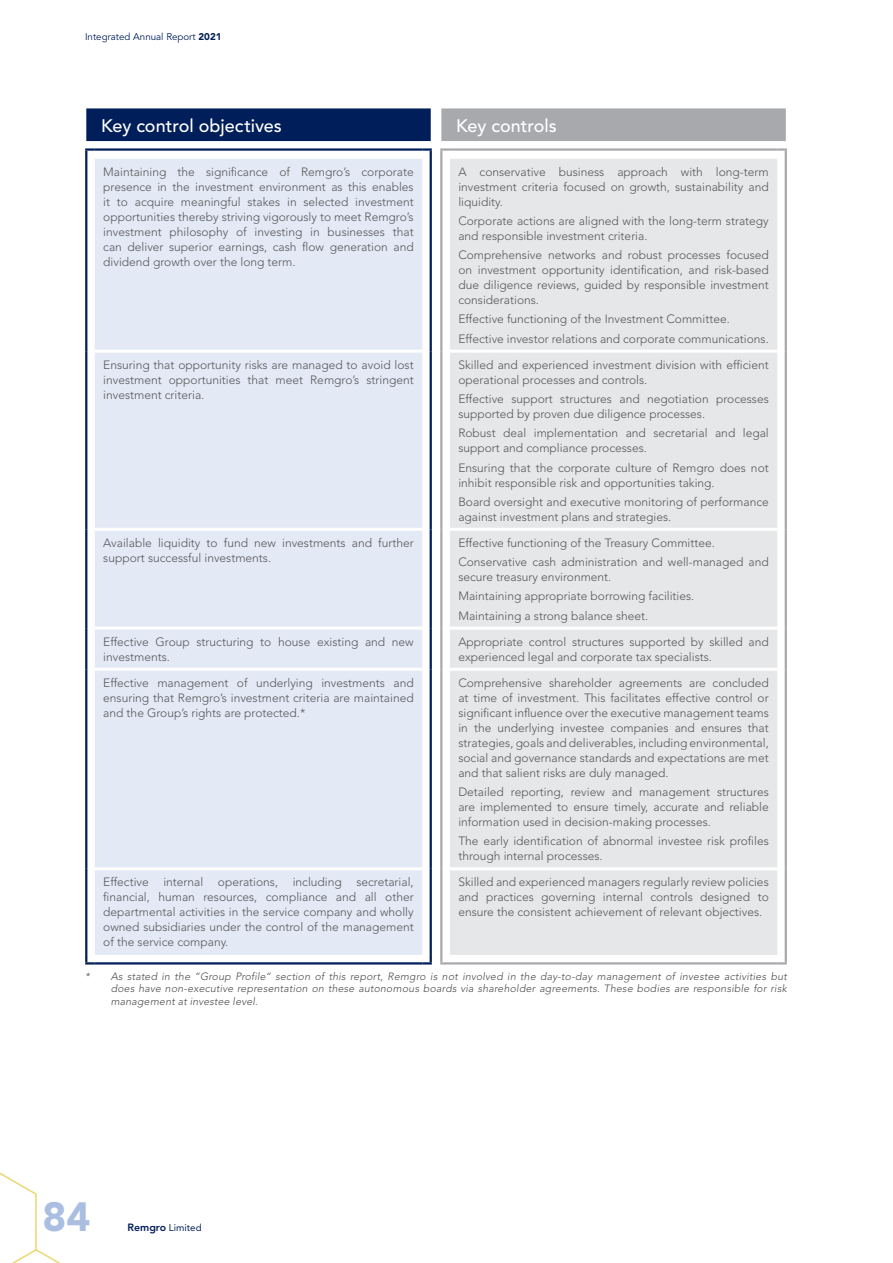
<style>
.page{position:relative;width:893px;height:1263px;background:#fff}
.page>*{position:absolute;margin:0;border:0;box-sizing:border-box;transform-origin:0 0}
.t1{font:900 40.5px "Avenir LT Std";color:#a9bee1}
.H2_Remgro_JM21{font:500 18px "Avenir LT Std";color:#fff}
.Body_copy_Remgro_JM2{font:300 12px/15px "Avenir LT Std";color:#57585a}
.Footnote_Remgro_JM21{font:italic 300 10.5px/12.6px "Avenir LT Std";letter-spacing:.025em;color:#4b4c4d;text-align:justify}
.t2{font:9.75px "Avenir LT Std";color:#001e59}
.t3{font:9.75px "Avenir LT Std";color:#001e59}
.s1{font-weight:900}
.s2{font-weight:800;font-size:10.5px}
</style>
<div class="page">
<svg style="left:0;top:1172px;width:61px;height:91px"></svg>
<div style="left:86px;top:108px;width:345px;height:33px;background:#001e59"></div>
<div style="left:441px;top:108px;width:345px;height:33px;background:#a8a9ad"></div>
<div style="left:95px;top:159px;width:327px;height:796px;background:#e3e9f5"></div>
<div style="left:450px;top:159px;width:327px;height:796px;background:#e6e7e9"></div>
<hr style="left:95px;top:350px;width:327px;height:3px;background:#fff">
<hr style="left:450px;top:350px;width:327px;height:3px;background:#fff">
<hr style="left:95px;top:528px;width:327px;height:3px;background:#fff">
<hr style="left:450px;top:528px;width:327px;height:3px;background:#fff">
<hr style="left:95px;top:627px;width:327px;height:3px;background:#fff">
<hr style="left:450px;top:627px;width:327px;height:3px;background:#fff">
<hr style="left:95px;top:668px;width:327px;height:3px;background:#fff">
<hr style="left:450px;top:668px;width:327px;height:3px;background:#fff">
<hr style="left:95px;top:867px;width:327px;height:3px;background:#fff">
<hr style="left:450px;top:867px;width:327px;height:3px;background:#fff">
<svg style="left:440px;top:148px;width:10px;height:10px"></svg>
<hr style="left:450px;top:148px;width:327px;height:3px;background:#a8a9ad">
<svg style="left:777px;top:148px;width:10px;height:10px"></svg>
<hr style="left:440px;top:158px;width:2px;height:193px;background:#a8a9ad">
<hr style="left:785px;top:158px;width:2px;height:193px;background:#a8a9ad">
<hr style="left:440px;top:351px;width:2px;height:178px;background:#a8a9ad">
<hr style="left:785px;top:351px;width:2px;height:178px;background:#a8a9ad">
<hr style="left:440px;top:529px;width:2px;height:99px;background:#a8a9ad">
<hr style="left:785px;top:529px;width:2px;height:99px;background:#a8a9ad">
<hr style="left:440px;top:628px;width:2px;height:41px;background:#a8a9ad">
<hr style="left:785px;top:628px;width:2px;height:41px;background:#a8a9ad">
<hr style="left:440px;top:669px;width:2px;height:200px;background:#a8a9ad">
<hr style="left:785px;top:669px;width:2px;height:200px;background:#a8a9ad">
<hr style="left:440px;top:869px;width:2px;height:86px;background:#a8a9ad">
<hr style="left:785px;top:869px;width:2px;height:86px;background:#a8a9ad">
<svg style="left:440px;top:955px;width:10px;height:9px"></svg>
<hr style="left:450px;top:962px;width:327px;height:2px;background:#a8a9ad">
<svg style="left:777px;top:955px;width:10px;height:9px"></svg>
<svg style="left:85px;top:148px;width:10px;height:10px"></svg>
<hr style="left:95px;top:148px;width:327px;height:3px;background:#001e59">
<svg style="left:422px;top:148px;width:10px;height:10px"></svg>
<hr style="left:85px;top:158px;width:2px;height:193px;background:#001e59">
<hr style="left:430px;top:158px;width:2px;height:193px;background:#001e59">
<hr style="left:85px;top:351px;width:2px;height:178px;background:#001e59">
<hr style="left:430px;top:351px;width:2px;height:178px;background:#001e59">
<hr style="left:85px;top:529px;width:2px;height:99px;background:#001e59">
<hr style="left:430px;top:529px;width:2px;height:99px;background:#001e59">
<hr style="left:85px;top:628px;width:2px;height:41px;background:#001e59">
<hr style="left:430px;top:628px;width:2px;height:41px;background:#001e59">
<hr style="left:85px;top:669px;width:2px;height:200px;background:#001e59">
<hr style="left:430px;top:669px;width:2px;height:200px;background:#001e59">
<hr style="left:85px;top:869px;width:2px;height:86px;background:#001e59">
<hr style="left:430px;top:869px;width:2px;height:86px;background:#001e59">
<svg style="left:85px;top:955px;width:10px;height:9px"></svg>
<hr style="left:95px;top:962px;width:327px;height:2px;background:#001e59">
<svg style="left:422px;top:955px;width:10px;height:9px"></svg>
<p class="t2" style="left:85px;top:31px;width:138px">Integrated Annual Report <span class="s1">2021</span></p>
<p class="H2_Remgro_JM21" style="left:101px;top:115px;width:182px">Key control objectives</p>
<p class="H2_Remgro_JM21" style="left:456px;top:115px;width:102px">Key controls</p>
<p class="Body_copy_Remgro_JM2" style="left:103px;top:164px;width:312px;text-align:justify">Maintaining the significance of Remgro’s corporate presence in the investment environment as this enables it to acquire meaningful stakes in selected investment opportunities thereby striving vigorously to meet Remgro’s investment philosophy of investing in businesses that can deliver superior earnings, cash flow generation and dividend growth over the long term.</p>
<p class="Body_copy_Remgro_JM2" style="left:458px;top:164px;width:312px;text-align:justify">A conservative business approach with long-term investment criteria focused on growth, sustainability and liquidity.</p>
<p class="Body_copy_Remgro_JM2" style="left:458px;top:213px;width:312px">Corporate actions are aligned with the long-term strategy and responsible investment criteria.</p>
<p class="Body_copy_Remgro_JM2" style="left:458px;top:248px;width:312px;text-align:justify">Comprehensive networks and robust processes focused on investment opportunity identification, and risk-based due diligence reviews, guided by responsible investment considerations.</p>
<p class="Body_copy_Remgro_JM2" style="left:458px;top:312px;width:273px">Effective functioning of the Investment Committee.</p>
<p class="Body_copy_Remgro_JM2" style="left:458px;top:331px;width:312px">Effective investor relations and corporate communications.</p>
<p class="Body_copy_Remgro_JM2" style="left:103px;top:357px;width:312px;text-align:justify">Ensuring that opportunity risks are managed to avoid lost investment opportunities that meet Remgro’s stringent investment criteria.</p>
<p class="Body_copy_Remgro_JM2" style="left:458px;top:357px;width:312px">Skilled and experienced investment division with efficient operational processes and controls.</p>
<p class="Body_copy_Remgro_JM2" style="left:458px;top:391px;width:312px">Effective support structures and negotiation processes supported by proven due diligence processes.</p>
<p class="Body_copy_Remgro_JM2" style="left:458px;top:426px;width:312px">Robust deal implementation and secretarial and legal support and compliance processes.</p>
<p class="Body_copy_Remgro_JM2" style="left:458px;top:460px;width:312px">Ensuring that the corporate culture of Remgro does not inhibit responsible risk and opportunities taking.</p>
<p class="Body_copy_Remgro_JM2" style="left:458px;top:494px;width:312px">Board oversight and executive monitoring of performance against investment plans and strategies.</p>
<p class="Body_copy_Remgro_JM2" style="left:103px;top:535px;width:312px">Available liquidity to fund new investments and further support successful investments.</p>
<p class="Body_copy_Remgro_JM2" style="left:458px;top:535px;width:258px">Effective functioning of the Treasury Committee.</p>
<p class="Body_copy_Remgro_JM2" style="left:458px;top:554px;width:312px">Conservative cash administration and well-managed and secure treasury environment.</p>
<p class="Body_copy_Remgro_JM2" style="left:458px;top:589px;width:238px">Maintaining appropriate borrowing facilities.</p>
<p class="Body_copy_Remgro_JM2" style="left:458px;top:608px;width:191px">Maintaining a strong balance sheet.</p>
<p class="Body_copy_Remgro_JM2" style="left:103px;top:634px;width:312px">Effective Group structuring to house existing and new investments.</p>
<p class="Body_copy_Remgro_JM2" style="left:458px;top:634px;width:312px">Appropriate control structures supported by skilled and experienced legal and corporate tax specialists.</p>
<p class="Body_copy_Remgro_JM2" style="left:103px;top:675px;width:312px;text-align:justify">Effective management of underlying investments and ensuring that Remgro’s investment criteria are maintained and the Group’s rights are protected.*</p>
<p class="Body_copy_Remgro_JM2" style="left:458px;top:675px;width:312px;text-align:justify">Comprehensive shareholder agreements are concluded at time of investment. This facilitates effective control or significant influence over the executive management teams in the underlying investee companies and ensures that strategies, goals and deliverables, including environmental, social and governance standards and expectations are met and that salient risks are duly managed.</p>
<p class="Body_copy_Remgro_JM2" style="left:458px;top:784px;width:312px;text-align:justify">Detailed reporting, review and management structures are implemented to ensure timely, accurate and reliable information used in decision-making processes.</p>
<p class="Body_copy_Remgro_JM2" style="left:458px;top:834px;width:312px">The early identification of abnormal investee risk profiles through internal processes.</p>
<p class="Body_copy_Remgro_JM2" style="left:103px;top:875px;width:312px;text-align:justify">Effective internal operations, including secretarial, financial, human resources, compliance and all other departmental activities in the service company and wholly owned subsidiaries under the control of the management of the service company.</p>
<p class="Body_copy_Remgro_JM2" style="left:458px;top:875px;width:312px;text-align:justify">Skilled and experienced managers regularly review policies and practices governing internal controls designed to ensure the consistent achievement of relevant objectives.</p>
<p class="Footnote_Remgro_JM21" style="left:111px;top:970px;width:678px;text-indent:-26px">* As stated in the “Group Profile“ section of this report, Remgro is not involved in the day-to-day management of investee activities but does have non-executive representation on these autonomous boards via shareholder agreements. These bodies are responsible for risk management at investee level.</p>
<h1 class="t1" style="left:43px;top:1192px;width:49px">84</h1>
<p class="t3" style="left:128px;top:1221px;width:76px"><span class="s2">Remgro</span> Limited</p>
</div>
